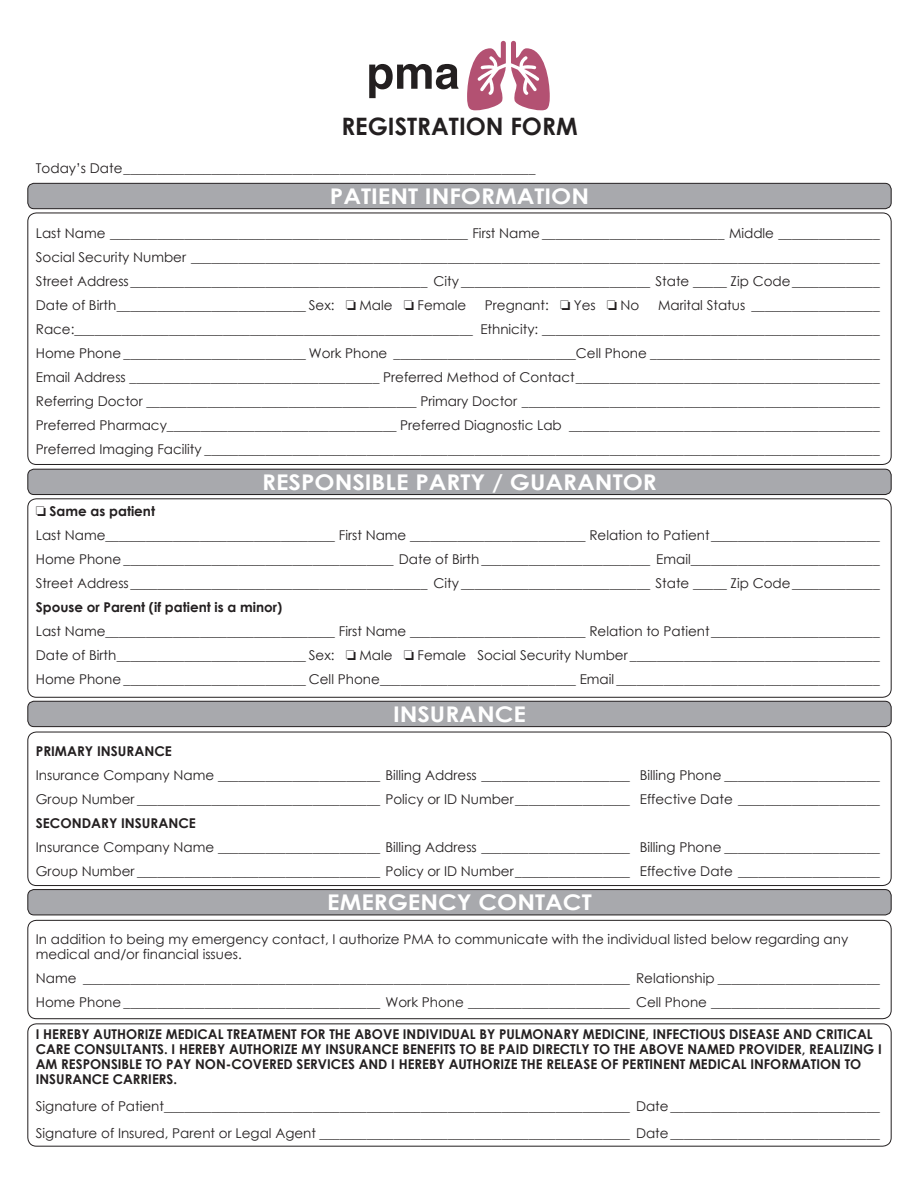
<style>
.page{position:relative;width:919px;height:1189px;background:#fff}
.page>*{position:absolute;margin:0;border:0;box-sizing:border-box;transform-origin:0 0}
.t1{font:700 24px "Century Gothic";color:#231f20}
.t2{font:700 21.6px "Century Gothic";color:#fff;scale:1.11 1}
.t3{font:13.5px/24px "Century Gothic";color:#231f20}
.t4{font:700 13.5px/15px "Century Gothic";color:#231f20}
.s1{font-weight:700}
</style>
<div class="page">
<div style="left:28px;top:183px;width:863px;height:26px;background:#a8a9ad;border-radius:6px"></div>
<div style="left:27px;top:183px;width:864px;height:26px;border:1px solid #231f20;border-radius:6px"></div>
<div style="left:28px;top:701px;width:863px;height:25px;background:#a8a9ad;border-radius:6px"></div>
<div style="left:27px;top:701px;width:864px;height:26px;border:1px solid #231f20;border-radius:6px"></div>
<div style="left:28px;top:889px;width:863px;height:26px;background:#a8a9ad;border-radius:6px"></div>
<div style="left:27px;top:889px;width:864px;height:26px;border:1px solid #231f20;border-radius:6px"></div>
<div style="left:28px;top:469px;width:863px;height:25px;background:#a8a9ad;border-radius:6px"></div>
<div style="left:27px;top:469px;width:864px;height:26px;border:1px solid #231f20;border-radius:6px"></div>
<div style="left:27px;top:212px;width:864px;height:253px;border:1px solid #231f20;border-radius:9px"></div>
<div style="left:27px;top:731px;width:864px;height:155px;border:1px solid #231f20;border-radius:9px"></div>
<div style="left:27px;top:920px;width:864px;height:99px;border:1px solid #231f20;border-radius:9px"></div>
<div style="left:27px;top:1023px;width:864px;height:123px;border:1px solid #231f20;border-radius:9px"></div>
<div style="left:27px;top:498px;width:864px;height:200px;border:1px solid #231f20;border-radius:9px"></div>
<svg style="left:369px;top:64px;width:89px;height:34px"></svg>
<svg style="left:467px;top:41px;width:83px;height:69px"></svg>
<h1 class="t1" style="left:341px;top:108px;width:238px">REGISTRATION FORM</h1>
<p class="t3" style="left:36px;top:156px;width:501px">Today’s Date_____________________________________________________________</p>
<h2 class="t2" style="left:330px;top:180px;width:235px">PATIENT INFORMATION</h2>
<p class="t3" style="left:36px;top:221px;width:845px;text-align:justify">Last Name _____________________________________________________ First Name ___________________________ Middle _______________ Social Security Number ______________________________________________________________________________________________________ Street Address____________________________________________ City ____________________________ State _____ Zip Code_____________ Date of Birth____________________________ Sex: ❏ Male ❏ Female</p>
<p class="t3" style="left:36px;top:293px;width:845px;text-align:justify;text-indent:622px">Marital Status ___________________ Race:___________________________________________________________ Ethnicity: __________________________________________________ Home Phone ___________________________ Work Phone ___________________________Cell Phone __________________________________ Email Address _____________________________________ Preferred Method of Contact_____________________________________________ Referring Doctor ________________________________________ Primary Doctor _____________________________________________________ Preferred Pharmacy__________________________________ Preferred Diagnostic Lab ______________________________________________ Preferred Imaging Facility ____________________________________________________________________________________________________</p>
<p class="t3" style="left:485px;top:293px;width:156px">Pregnant: ❏ Yes ❏ No</p>
<h2 class="t2" style="left:262px;top:466px;width:357px">RESPONSIBLE PARTY / GUARANTOR</h2>
<p class="t3" style="left:36px;top:499px;width:845px">❏ <span class="s1">Same as patient<br></span>Last Name__________________________________ First Name __________________________ Relation to Patient_________________________ Home Phone ________________________________________ Date of Birth_________________________ Email____________________________ Street Address____________________________________________ City ____________________________ State _____ Zip Code_____________</p>
<p class="t4" style="left:36px;top:599px;width:248px">Spouse or Parent (if patient is a minor)</p>
<p class="t3" style="left:36px;top:619px;width:845px;text-align:justify">Last Name__________________________________ First Name __________________________ Relation to Patient_________________________ Date of Birth____________________________ Sex: ❏ Male ❏ Female Social Security Number _____________________________________ Home Phone ___________________________ Cell Phone_____________________________ Email _______________________________________</p>
<h2 class="t2" style="left:393px;top:698px;width:121px">INSURANCE</h2>
<p class="t4" style="left:36px;top:743px;width:138px">PRIMARY INSURANCE</p>
<p class="t3" style="left:36px;top:763px;width:845px">Insurance Company Name ________________________ Billing Address ______________________ Billing Phone _______________________<br>Group Number ____________________________________ Policy or ID Number_________________ Effective Date _____________________</p>
<p class="t4" style="left:36px;top:815px;width:162px">SECONDARY INSURANCE</p>
<p class="t3" style="left:36px;top:835px;width:845px">Insurance Company Name ________________________ Billing Address ______________________ Billing Phone _______________________<br>Group Number ____________________________________ Policy or ID Number_________________ Effective Date _____________________</p>
<h2 class="t2" style="left:327px;top:886px;width:240px">EMERGENCY CONTACT</h2>
<p class="t3" style="left:36px;top:931px;width:814px;line-height:15px">In addition to being my emergency contact, I authorize PMA to communicate with the individual listed below regarding any medical and/or financial issues.</p>
<p class="t3" style="left:36px;top:966px;width:845px">Name _________________________________________________________________________________ Relationship ________________________<br>Home Phone ______________________________________ Work Phone ________________________ Cell Phone _________________________</p>
<p class="t4" style="left:36px;top:1025px;width:847px">I HEREBY AUTHORIZE MEDICAL TREATMENT FOR THE ABOVE INDIVIDUAL BY PULMONARY MEDICINE, INFECTIOUS DISEASE AND CRITICAL CARE CONSULTANTS. I HEREBY AUTHORIZE MY INSURANCE BENEFITS TO BE PAID DIRECTLY TO THE ABOVE NAMED PROVIDER, REALIZING I AM RESPONSIBLE TO PAY NON-COVERED SERVICES AND I HEREBY AUTHORIZE THE RELEASE OF PERTINENT MEDICAL INFORMATION TO INSURANCE CARRIERS.</p>
<p class="t3" style="left:36px;top:1092px;width:845px;line-height:27px">Signature of Patient_____________________________________________________________________ Date_______________________________<br>Signature of Insured, Parent or Legal Agent ______________________________________________ Date_______________________________</p>
</div>
